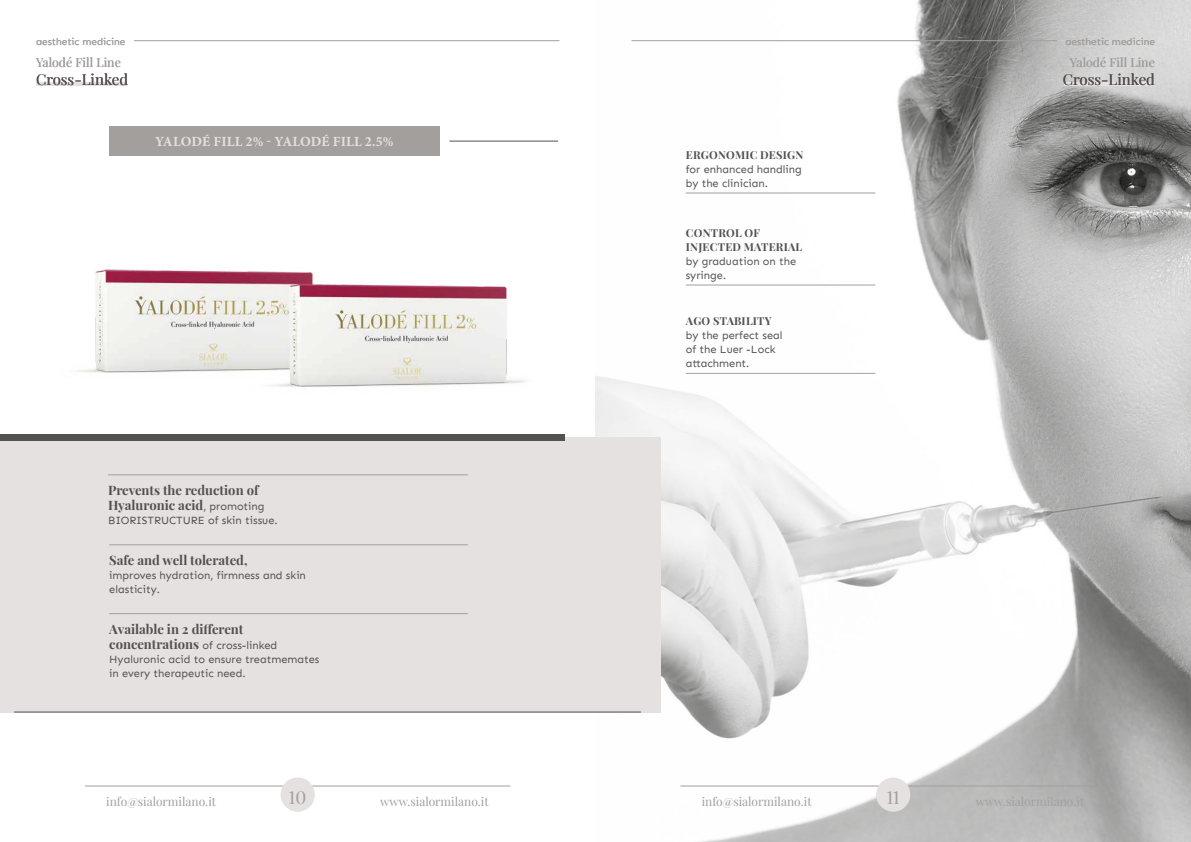
<style>
.page{position:relative;width:1191px;height:842px;background:#fff}
.page>*{position:absolute;margin:0;border:0;box-sizing:border-box;transform-origin:0 0}
.t1{font:18px "Playfair Display";color:#a39f9c}
.t2{font:15px "Playfair Display";color:#545050}
.t3{font:700 14px "Minion Pro";letter-spacing:.01em;color:#e5e1e0}
.t4{font:700 13px/15.6px "Playfair Display";color:#545050}
.t5{font:12.4px "Playfair Display";color:#a39f9c}
.t6{font:12px "Playfair Display";color:#a39f9c}
.t7{font:11px/14px "Sen";color:#545050}
.t8{font:700 11px/14px "Playfair Display";letter-spacing:.02em;color:#545050}
.t9{font:10px "Sen";color:#a39f9c}
.s1{font-family:"Sen";font-weight:400;font-size:11px}
</style>
<div class="page">
<hr style="left:85px;top:786px;width:425px;height:1px;background:#a39f9c">
<div style="left:281px;top:777px;width:34px;height:35px;background:#e5e1e0;border-radius:50%"></div>
<img style="left:595px;top:0;width:596px;height:842px">
<div style="left:0;top:437px;width:660px;height:275px;background:#e5e1e0"></div>
<hr style="left:631px;top:40px;width:426px;height:1px;background:#a39f9c">
<hr style="left:1064px;top:82px;width:91px;height:4px;background:#e5e1e0">
<hr style="left:134px;top:40px;width:425px;height:1px;background:#a39f9c">
<hr style="left:36px;top:82px;width:91px;height:4px;background:#e5e1e0">
<img style="left:75px;top:269px;width:451px;height:118px">
<hr style="left:685px;top:193px;width:190px;height:1px;background:#a39f9c">
<hr style="left:685px;top:285px;width:190px;height:1px;background:#a39f9c">
<hr style="left:685px;top:373px;width:190px;height:1px;background:#a39f9c">
<hr style="left:680px;top:786px;width:426px;height:1px;background:#a39f9c">
<div style="left:876px;top:777px;width:34px;height:35px;background:#e5e1e0;border-radius:50%"></div>
<div style="left:109px;top:126px;width:330px;height:30px;background:#a39f9c"></div>
<hr style="left:449px;top:141px;width:109px;height:1px;background:#545050">
<hr style="left:108px;top:475px;width:360px;height:1px;background:#a39f9c">
<hr style="left:109px;top:544px;width:359px;height:1px;background:#a39f9c">
<hr style="left:109px;top:613px;width:359px;height:1px;background:#a39f9c">
<div style="left:0;top:434px;width:564px;height:6px;background:#545151"></div>
<hr style="left:14px;top:711px;width:627px;height:1px;background:#545151">
<p class="t9" style="left:36px;top:36px;width:91px">aesthetic medicine</p>
<p class="t5" style="left:36px;top:53px;width:86px">Yalodé Fill Line</p>
<h2 class="t2" style="left:36px;top:68px;width:94px">Cross-Linked</h2>
<p class="t3" style="left:155px;top:132px;width:240px">YALODÉ FILL 2% - YALODÉ FILL 2.5%</p>
<p class="t4" style="left:108px;top:481px;width:158px">Prevents the reduction of<br>Hyaluronic acid<span class="s1">, promoting</span></p>
<p class="t7" style="left:108px;top:514px;width:171px">BIORISTRUCTURE of skin tissue.</p>
<p class="t4" style="left:109px;top:551px;width:140px">Safe and well tolerated,</p>
<p class="t7" style="left:109px;top:568px;width:198px">improves hydration, firmness and skin elasticity.</p>
<p class="t4" style="left:109px;top:620px;width:169px">Available in 2 different concentrations <span class="s1">of cross-linked</span></p>
<p class="t7" style="left:109px;top:652px;width:212px">Hyaluronic acid to ensure treatmemates in every therapeutic need.</p>
<p class="t8" style="left:686px;top:147px;width:119px">ERGONOMIC DESIGN</p>
<p class="t7" style="left:685px;top:162px;width:118px">for enhanced handling by the clinician.</p>
<p class="t8" style="left:686px;top:225px;width:118px">CONTROL OF<br>INJECTED MATERIAL</p>
<p class="t7" style="left:685px;top:254px;width:112px">by graduation on the syringe.</p>
<p class="t8" style="left:686px;top:313px;width:87px">AGO STABILITY</p>
<p class="t7" style="left:685px;top:329px;width:98px">by the perfect seal of the Luer -Lock attachment.</p>
<p class="t9" style="left:1065px;top:36px;width:91px">aesthetic medicine</p>
<p class="t5" style="left:1070px;top:53px;width:86px">Yalodé Fill Line</p>
<h2 class="t2" style="left:1062px;top:68px;width:94px">Cross-Linked</h2>
<p class="t6" style="left:106px;top:792px;width:111px">info@sialormilano.it</p>
<h1 class="t1" style="left:289px;top:783px;width:19px">10</h1>
<p class="t6" style="left:380px;top:792px;width:110px">www.sialormilano.it</p>
<p class="t6" style="left:702px;top:792px;width:111px">info@sialormilano.it</p>
<h1 class="t1" style="left:886px;top:783px;width:14px">11</h1>
<p class="t6" style="left:975px;top:792px;width:110px">www.sialormilano.it</p>
</div>
